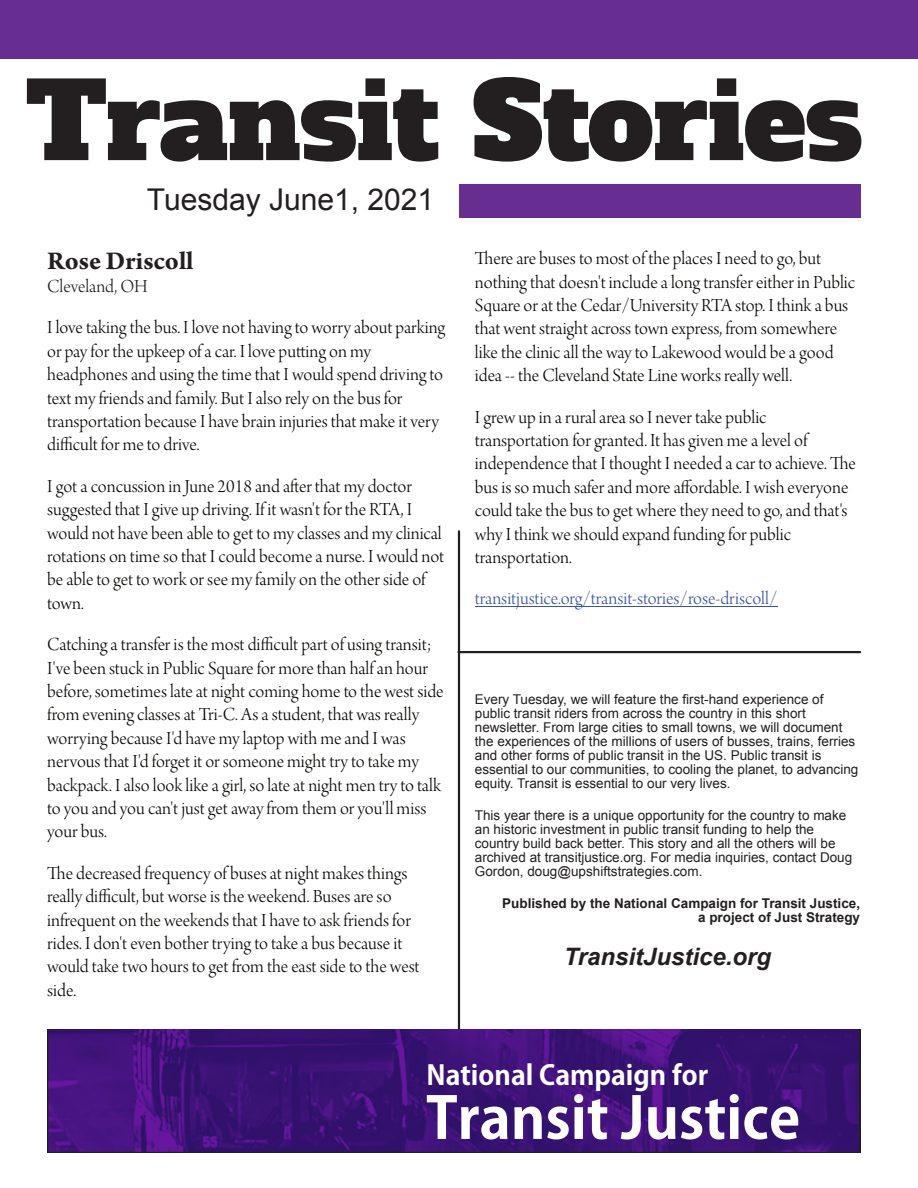
<style>
.page{position:relative;width:918px;height:1188px;background:#fff}
.page>*{position:absolute;margin:0;border:0;box-sizing:border-box;transform-origin:0 0}
.t1{font:105px "Alfa Slab One";color:#231f20}
.t2{font:700 57px "Adobe Gothic Std";color:#fff}
.t3{font:30px "Arial";color:#231f20}
.t4{font:700 27px "Adobe Gothic Std";color:#fff}
.t5{font:700 27px "Arno Pro";color:#231f20}
.t6{font:italic 700 24px "Arial";color:#231f20}
.t7{font:19.5px/23.4px "Arno Pro Light Display";color:#080704}
.t8{font:19.5px "Arno Pro Light Display";color:#3a53a3}
.t9{font:19.5px "Arno Pro Light Display";color:#231f20}
.t10{font:13.5px/14px "Arial";color:#231f20}
.t11{font:700 13.5px/14px "Arial";color:#231f20;text-align:right}
</style>
<div class="page">
<div style="left:459px;top:184px;width:401px;height:33px;background:#672d91"></div>
<div style="left:0;top:0;width:918px;height:58px;background:#672d91"></div>
<hr style="left:458px;top:531px;width:2px;height:598px;background:#231f20">
<hr style="left:458px;top:651px;width:402px;height:2px;background:#231f20">
<hr style="left:475px;top:606px;width:302px;height:1px;background:#3a53a3">
<svg style="left:47px;top:1030px;width:813px;height:123px;background:#3c1275"></svg>
<h1 class="t1" style="left:25px;top:51px;width:838px">Transit Stories</h1>
<h3 class="t3" style="left:147px;top:188px;width:289px">Tuesday June1, 2021</h3>
<h3 class="t5" style="left:47px;top:250px;width:148px">Rose Driscoll</h3>
<p class="t9" style="left:47px;top:279px;width:102px">Cleveland, OH</p>
<p class="t7" style="left:47px;top:318px;width:400px">I love taking the bus. I love not having to worry about parking or pay for the upkeep of a car. I love putting on my headphones and using the time that I would spend driving to text my friends and family. But I also rely on the bus for transportation because I have brain injuries that make it very difficult for me to drive.</p>
<p class="t7" style="left:47px;top:476px;width:399px">I got a concussion in June 2018 and after that my doctor suggested that I give up driving. If it wasn't for the RTA, I would not have been able to get to my classes and my clinical rotations on time so that I could become a nurse. I would not be able to get to work or see my family on the other side of town.</p>
<p class="t7" style="left:47px;top:635px;width:398px">Catching a transfer is the most difficult part of using transit; I've been stuck in Public Square for more than half an hour before, sometimes late at night coming home to the west side from evening classes at Tri-C. As a student, that was really worrying because I'd have my laptop with me and I was nervous that I'd forget it or someone might try to take my backpack. I also look like a girl, so late at night men try to talk to you and you can't just get away from them or you'll miss your bus.</p>
<p class="t7" style="left:47px;top:863px;width:374px">The decreased frequency of buses at night makes things really difficult, but worse is the weekend. Buses are so infrequent on the weekends that I have to ask friends for rides. I don't even bother trying to take a bus because it would take two hours to get from the east side to the west side.</p>
<p class="t7" style="left:475px;top:249px;width:382px">There are buses to most of the places I need to go, but nothing that doesn't include a long transfer either in Public Square or at the Cedar/University RTA stop. I think a bus that went straight across town express, from somewhere like the clinic all the way to Lakewood would be a good idea -- the Cleveland State Line works really well.</p>
<p class="t7" style="left:475px;top:407px;width:383px">I grew up in a rural area so I never take public transportation for granted. It has given me a level of independence that I thought I needed a car to achieve. The bus is so much safer and more affordable. I wish everyone could take the bus to get where they need to go, and that's why I think we should expand funding for public transportation.</p>
<p class="t8" style="left:475px;top:591px;width:304px">transitjustice.org/transit-stories/rose-driscoll/</p>
<p class="t10" style="left:475px;top:694px;width:385px">Every Tuesday, we will feature the first-hand experience of public transit riders from across the country in this short newsletter. From large cities to small towns, we will document the experiences of the millions of users of busses, trains, ferries and other forms of public transit in the US. Public transit is essential to our communities, to cooling the planet, to advancing equity. Transit is essential to our very lives.</p>
<p class="t10" style="left:475px;top:810px;width:379px">This year there is a unique opportunity for the country to make an historic investment in public transit funding to help the country build back better. This story and all the others will be archived at transitjustice.org. For media inquiries, contact Doug Gordon, doug@upshiftstrategies.com.</p>
<p class="t11" style="left:502px;top:897px;width:359px">Published by the National Campaign for Transit Justice, a project of Just Strategy</p>
<p class="t6" style="left:564px;top:947px;width:209px">TransitJustice.org</p>
<h3 class="t4" style="left:427px;top:1062px;width:283px">National Campaign for</h3>
<h2 class="t2" style="left:426px;top:1089px;width:376px">Transit Justice</h2>
</div>
